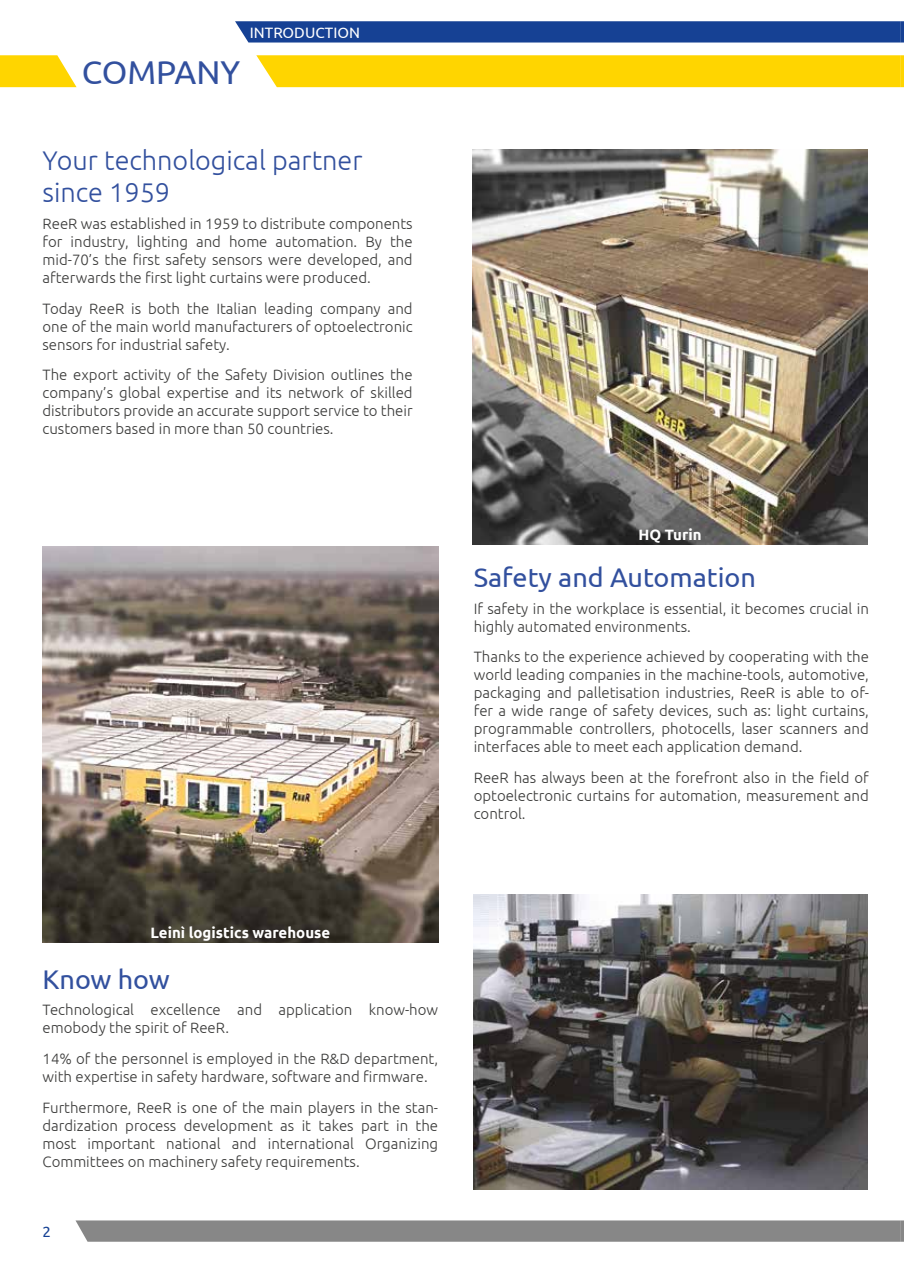
<style>
.page{position:relative;width:904px;height:1263px;background:#fff}
.page>*{position:absolute;margin:0;border:0;box-sizing:border-box;transform-origin:0 0}
.t1{font:33px "Ubuntu";color:#32509e}
.t2{font:300 27px/32.4px "Ubuntu";color:#32509e}
.t3{font:27px "Ubuntu";color:#32509e}
.t4{font:300 15px/18px "Ubuntu";color:#3c3c3b;text-align:justify}
.t5{font:700 15px "Ubuntu";color:#fff}
.t6{font:15px "Ubuntu";color:#fff}
.t7{font:15px "Ubuntu";color:#164194}
</style>
<div class="page">
<svg style="left:75px;top:1220px;width:829px;height:22px;background:#8b8b8b"></svg>
<svg style="left:0;top:55px;width:77px;height:32px;background:#ffda23"></svg>
<div style="left:256px;top:55px;width:648px;height:32px;background:#ffd500"></div>
<svg style="left:235px;top:21px;width:669px;height:22px;background:#204998"></svg>
<img style="left:472px;top:149px;width:395px;height:395px">
<img style="left:43px;top:547px;width:395px;height:395px">
<img style="left:474px;top:894px;width:393px;height:296px">
<h1 class="t1" style="left:82px;top:52px;width:160px">COMPANY</h1>
<p class="t6" style="left:250px;top:23px;width:112px">INTRODUCTION</p>
<h2 class="t2" style="left:43px;top:144px;width:321px">Your technological partner since 1959</h2>
<p class="t4" style="left:43px;top:214px;width:371px">ReeR was established in 1959 to distribute components for industry, lighting and home automation. By the mid-70’s the first safety sensors were developed, and afterwards the first light curtains were produced.</p>
<p class="t4" style="left:43px;top:299px;width:371px">Today ReeR is both the Italian leading company and one of the main world manufacturers of optoelectronic sensors for industrial safety.</p>
<p class="t4" style="left:43px;top:366px;width:371px">The export activity of the Safety Division outlines the company’s global expertise and its network of skilled distributors provide an accurate support service to their customers based in more than 50 countries.</p>
<p class="t5" style="left:638px;top:526px;width:64px">HQ Turin</p>
<h2 class="t3" style="left:474px;top:561px;width:284px">Safety and Automation</h2>
<p class="t4" style="left:474px;top:599px;width:396px">If safety in the workplace is essential, it becomes crucial in highly automated environments.</p>
<p class="t4" style="left:474px;top:648px;width:396px">Thanks to the experience achieved by cooperating with the world leading companies in the machine-tools, automotive, packaging and palletisation industries, ReeR is able to of&shy;fer a wide range of safety devices, such as: light curtains, programmable controllers, photocells, laser scanners and interfaces able to meet each application demand.</p>
<p class="t4" style="left:474px;top:768px;width:396px">ReeR has always been at the forefront also in the field of optoelectronic curtains for automation, measurement and control.</p>
<p class="t5" style="left:150px;top:923px;width:181px">Leinì logistics warehouse</p>
<h2 class="t3" style="left:43px;top:963px;width:129px">Know how</h2>
<p class="t4" style="left:43px;top:1000px;width:397px">Technological excellence and application know-how emobody the spirit of ReeR.</p>
<p class="t4" style="left:43px;top:1049px;width:397px">14% of the personnel is employed in the R&amp;D department, with expertise in safety hardware, software and firmware.</p>
<p class="t4" style="left:43px;top:1098px;width:397px">Furthermore, ReeR is one of the main players in the stan&shy;dardization process development as it takes part in the most important national and international Organizing Committees on machinery safety requirements.</p>
<p class="t7" style="left:43px;top:1222px;width:10px">2</p>
</div>
